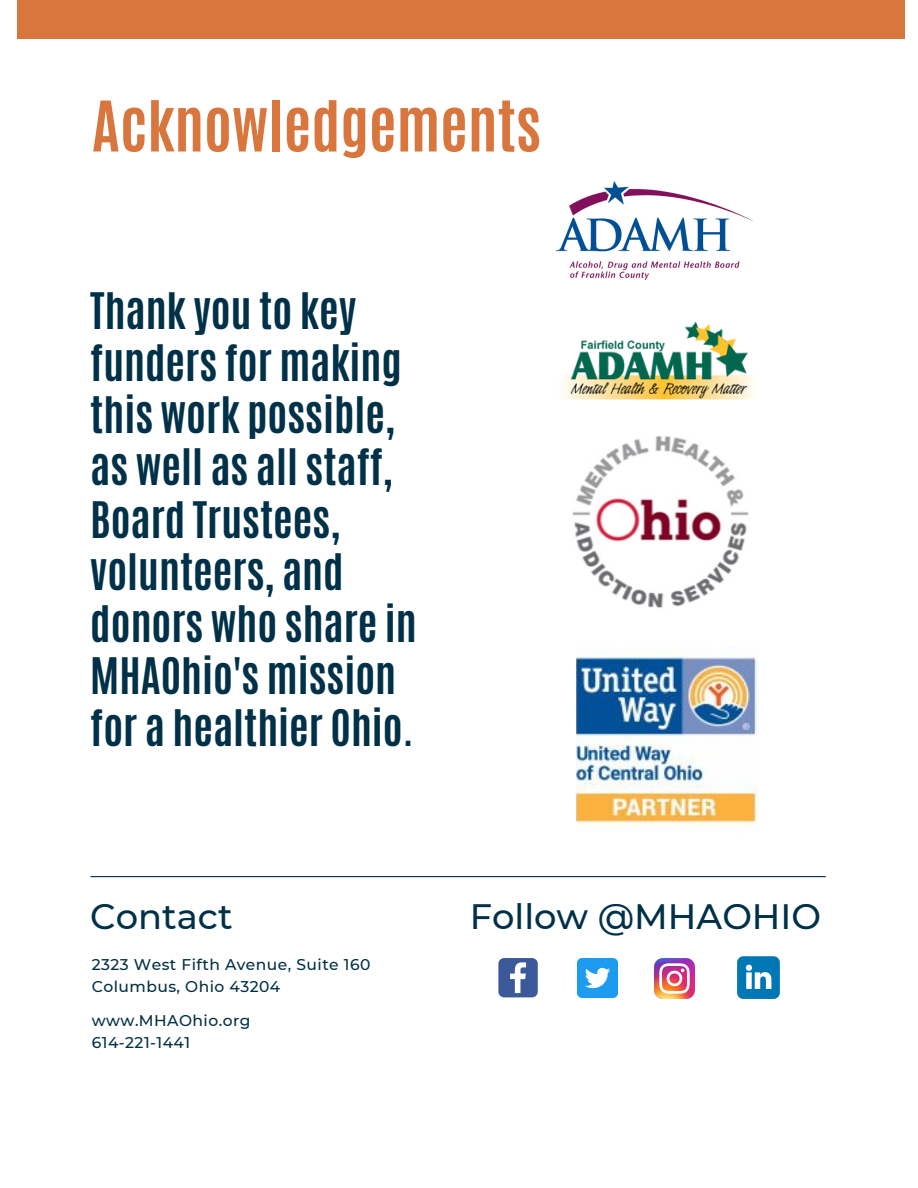
<style>
.page{position:relative;width:918px;height:1188px;background:#fff}
.page>*{position:absolute;margin:0;border:0;box-sizing:border-box;transform-origin:0 0}
.t1{font:700 59.25px "Antonio";color:#d9763d}
.t2{font:700 42px/52.2px "Antonio";color:#013149}
.t3{font:500 35.25px "Montserrat";color:#013149}
.t4{font:500 15.45px "Montserrat";letter-spacing:.03em;color:#012f45}
</style>
<div class="page">
<hr style="left:91px;top:876px;width:734px;height:1px;background:#013149">
<img style="left:556px;top:181px;width:197px;height:98px">
<div style="left:18px;top:0;width:887px;height:39px;background:#d9763d"></div>
<svg style="left:498px;top:958px;width:40px;height:39px;background:#6078ab"></svg>
<img style="left:578px;top:958px;width:39px;height:39px">
<img style="left:654px;top:958px;width:41px;height:41px">
<svg style="left:737px;top:956px;width:43px;height:43px"></svg>
<img style="left:572px;top:436px;width:177px;height:172px">
<img style="left:563px;top:321px;width:190px;height:79px">
<img style="left:577px;top:648px;width:181px;height:179px">
<p class="t1" style="left:92px;top:84px;width:451px">Acknowledgements</p>
<p class="t2" style="left:90px;top:285px;width:328px">Thank you to key funders for making this work possible, as well as all staff,<br>Board Trustees, volunteers, and donors who share in<br>MHAOhio's mission for a healthier Ohio.</p>
<p class="t3" style="left:90px;top:894px;width:144px">Contact</p>
<p class="t3" style="left:470px;top:894px;width:353px">Follow @MHAOHIO</p>
<p class="t4" style="left:92px;top:955px;width:280px">2323 West Fifth Avenue, Suite 160</p>
<p class="t4" style="left:92px;top:977px;width:190px">Columbus, Ohio 43204</p>
<p class="t4" style="left:92px;top:1011px;width:160px">www.MHAOhio.org</p>
<p class="t4" style="left:92px;top:1033px;width:100px">614-221-1441</p>
</div>
